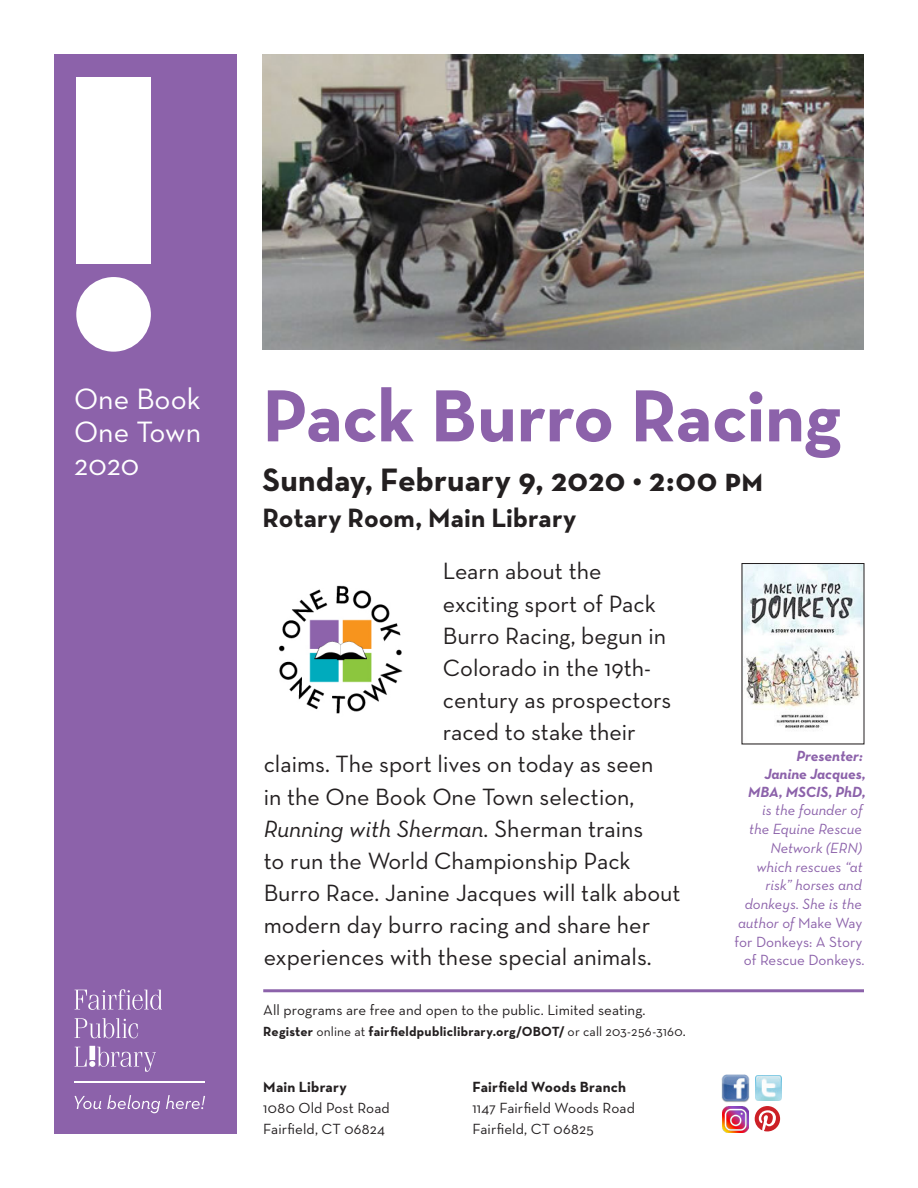
<style>
.page{position:relative;width:918px;height:1188px;background:#fff}
.page>*{position:absolute;margin:0;border:0;box-sizing:border-box;transform-origin:0 0}
.Author_Name{font:700 75px "Neutraface Text";letter-spacing:-.005em;color:#8c62aa}
.Date_and_Time{font:700 33px "Neutraface Text";letter-spacing:.005em;color:#231f20}
.t1{font:30px/33px "Neutraface Text";color:#fff;text-align:justify}
.Location{font:700 27px "Neutraface Text";letter-spacing:.005em;color:#231f20}
.Author_Talk_body_cop{font:24px "Neutraface Text";color:#231f20}
.Author_Talk_body_cop-2{font:italic 24px "Neutraface Text";color:#231f20}
.Quotation{font:italic 15px/18.8px "Neutraface Text";color:#8c62aa;text-align:right}
.t2{font:15px/21px "Neutraface Text";letter-spacing:.005em;color:#231f20}
.t3{font:700 15px "Neutraface Text";letter-spacing:.015em;color:#231f20}
.Quotation-2{font:italic 700 15px "Neutraface Text";color:#8c62aa}
.t4{font:700 13.5px "Neutraface Text";letter-spacing:.02em;color:#231f20}
.s1{font-style:normal}
.s2{font-weight:700}
.s3{font-weight:400}
.s4{font-weight:400;font-size:15px}
</style>
<div class="page">
<div style="left:54px;top:54px;width:182px;height:1080px;background:#8c62aa"></div>
<div style="left:76px;top:277px;width:75px;height:75px;background:#fff;border-radius:50%"></div>
<div style="left:76px;top:77px;width:75px;height:186px;background:#fff"></div>
<hr style="left:263px;top:989px;width:601px;height:3px;background:#8c62aa">
<svg style="left:75px;top:989px;width:87px;height:21px"></svg>
<svg style="left:75px;top:1018px;width:63px;height:20px"></svg>
<svg style="left:75px;top:1046px;width:81px;height:26px"></svg>
<svg style="left:75px;top:1096px;width:26px;height:13px"></svg>
<svg style="left:107px;top:1095px;width:53px;height:18px"></svg>
<svg style="left:166px;top:1095px;width:39px;height:14px"></svg>
<hr style="left:75px;top:1081px;width:130px;height:2px;background:#fff">
<svg style="left:755px;top:1106px;width:25px;height:25px"></svg>
<img style="left:721px;top:1075px;width:28px;height:28px">
<img style="left:756px;top:1075px;width:25px;height:26px">
<img style="left:723px;top:1107px;width:25px;height:26px">
<img style="left:262px;top:55px;width:602px;height:295px">
<img style="left:744px;top:565px;width:118px;height:163px">
<img style="left:279px;top:585px;width:124px;height:129px">
<p class="t1" style="left:74px;top:382px;width:128px">One Book One Town 2020</p>
<p class="Author_Name" style="left:262px;top:368px;width:580px">Pack Burro Racing</p>
<p class="Date_and_Time" style="left:262px;top:458px;width:502px">Sunday, February 9, 2020 • 2:00 pm</p>
<p class="Location" style="left:262px;top:500px;width:315px">Rotary Room, Main Library</p>
<p class="Author_Talk_body_cop" style="left:443px;top:556px;width:160px">Learn about the</p>
<p class="Author_Talk_body_cop" style="left:443px;top:588px;width:214px">exciting sport of Pack</p>
<p class="Author_Talk_body_cop" style="left:443px;top:621px;width:225px">Burro Racing, begun in</p>
<p class="Author_Talk_body_cop" style="left:443px;top:653px;width:210px">Colorado in the 19th-</p>
<p class="Author_Talk_body_cop" style="left:443px;top:685px;width:230px">century as prospectors</p>
<p class="Author_Talk_body_cop" style="left:443px;top:717px;width:194px">raced to stake their</p>
<p class="Author_Talk_body_cop" style="left:264px;top:749px;width:391px">claims. The sport lives on today as seen</p>
<p class="Author_Talk_body_cop" style="left:264px;top:781px;width:372px">in the One Book One Town selection,</p>
<p class="Author_Talk_body_cop-2" style="left:264px;top:814px;width:381px">Running with Sherman. <span class="s1">Sherman trains</span></p>
<p class="Author_Talk_body_cop" style="left:264px;top:846px;width:368px">to run the World Championship Pack</p>
<p class="Author_Talk_body_cop" style="left:264px;top:878px;width:418px">Burro Race. Janine Jacques will talk about</p>
<p class="Author_Talk_body_cop" style="left:264px;top:910px;width:388px">modern day burro racing and share her</p>
<p class="Author_Talk_body_cop" style="left:264px;top:942px;width:390px">experiences with these special animals.</p>
<p class="Quotation-2" style="left:796px;top:746px;width:68px">Presenter:</p>
<p class="Quotation-2" style="left:764px;top:764px;width:103px">Janine Jacques,</p>
<p class="Quotation" style="left:735px;top:782px;width:132px"><span class="s2">MBA, MSCIS, PhD,<br></span>is the founder of<br>the Equine Rescue<br>Network (ERN)<br>which rescues “at risk” horses and donkeys. She is the author of <span class="s1">Make Way for Donkeys: A Story of Rescue Donkeys.</span></p>
<p class="t2" style="left:263px;top:999px;width:384px">All programs are free and open to the public. Limited seating.</p>
<p class="t4" style="left:263px;top:1023px;width:424px">Register <span class="s3">online at</span> fairfieldpubliclibrary.org/OBOT/ <span class="s3">or call 203-256-3160</span><span class="s4">.</span></p>
<p class="t3" style="left:263px;top:1077px;width:85px">Main Library</p>
<p class="t2" style="left:263px;top:1097px;width:128px">1080 Old Post Road<br>Fairfield, CT 06824</p>
<p class="t3" style="left:472px;top:1077px;width:155px">Fairfield Woods Branch</p>
<p class="t2" style="left:472px;top:1097px;width:164px">1147 Fairfield Woods Road<br>Fairfield, CT 06825</p>
</div>
